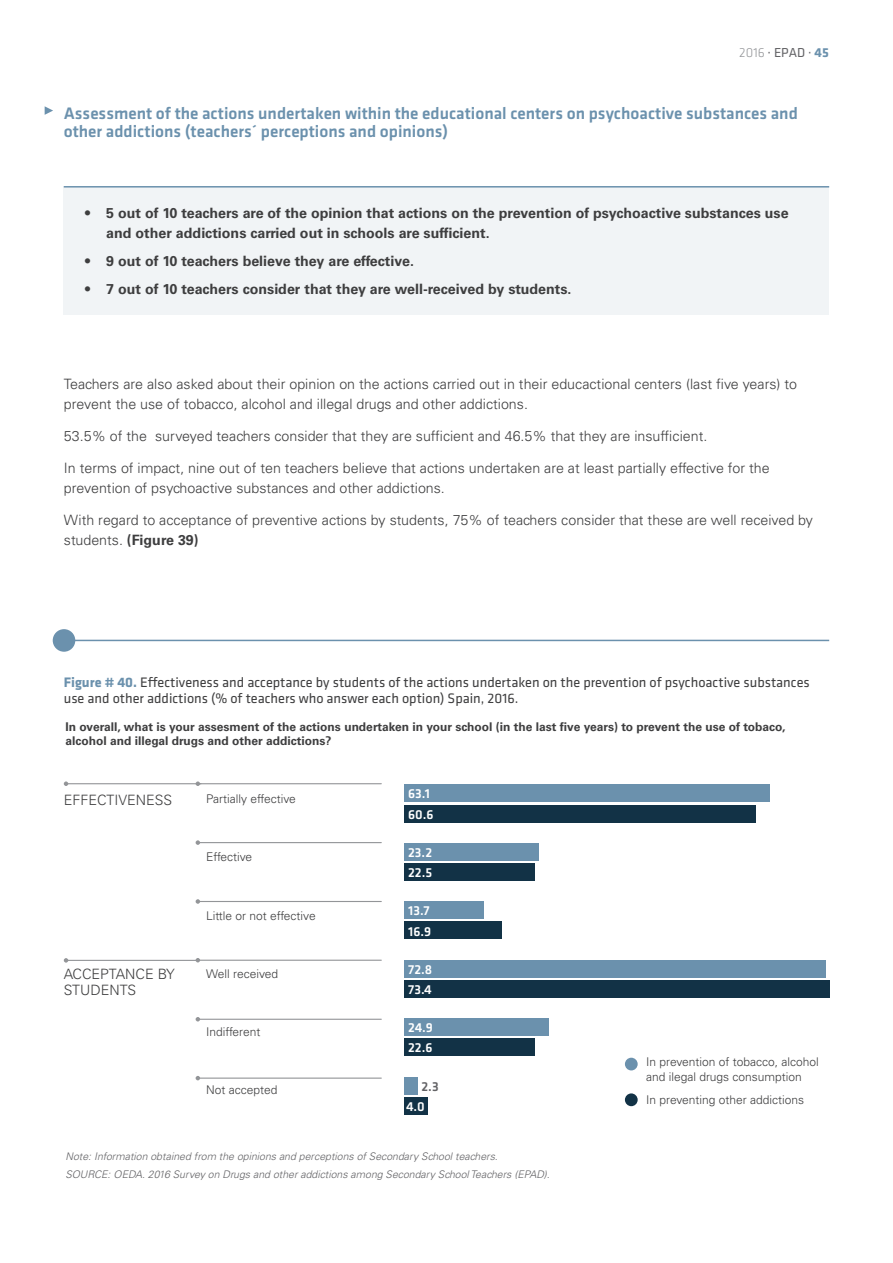
<style>
.page{position:relative;width:893px;height:1263px;background:#fff}
.page>*{position:absolute;margin:0;border:0;box-sizing:border-box;transform-origin:0 0}
.t1{font:500 17.25px/17.2px "Klavika";color:#6b91ad}
.PTb{font:300 14.25px/19.5px "Univers LT Std";color:#3e3e3f}
.t2{font:700 14.25px/19.5px "Univers LT Std";color:#3e3e3f}
.t3{font:14.25px/16.5px "Klavika";color:#3e3e3f}
.PTb-2{font:500 13.5px "Klavika";color:#fff}
.t4{font:13.5px "Klavika";color:#636366}
.PTb-3{font:500 13.5px "Klavika";color:#636366}
.PTb-4{font:300 12px/14.4px "Univers LT Std";color:#3e3e3f}
.t5{font:700 12px/14.4px "Univers LT Std";color:#3e3e3f}
.Notas{font:italic 300 10.5px "Univers LT Std";color:#636366}
.s1{font-weight:300;color:#939598}
.s2{font-weight:700;color:#6b91ad}
.s3{font-weight:700}
</style>
<div class="page">
<div style="left:404px;top:785px;width:365px;height:17px;background:#6b91ad"></div>
<div style="left:404px;top:843px;width:134px;height:17px;background:#6b91ad"></div>
<div style="left:404px;top:902px;width:79px;height:17px;background:#6b91ad"></div>
<div style="left:404px;top:960px;width:422px;height:17px;background:#6b91ad"></div>
<div style="left:404px;top:1019px;width:144px;height:17px;background:#6b91ad"></div>
<div style="left:404px;top:1077px;width:13px;height:17px;background:#6b91ad"></div>
<div style="left:404px;top:805px;width:351px;height:17px;background:#123246"></div>
<div style="left:404px;top:863px;width:130px;height:17px;background:#123246"></div>
<div style="left:404px;top:922px;width:98px;height:17px;background:#123246"></div>
<div style="left:404px;top:980px;width:425px;height:17px;background:#123246"></div>
<div style="left:404px;top:1039px;width:131px;height:17px;background:#123246"></div>
<div style="left:404px;top:1098px;width:23px;height:17px;background:#123246"></div>
<svg style="left:45px;top:106px;width:8px;height:9px"></svg>
<div style="left:64px;top:187px;width:765px;height:128px;background:#f1f4f6"></div>
<hr style="left:64px;top:186px;width:765px;height:2px;background:#6b91ad">
<hr style="left:63px;top:640px;width:766px;height:1px;background:#6b91ad">
<div style="left:53px;top:629px;width:22px;height:23px;background:#6b91ad;border-radius:50%"></div>
<hr style="left:198px;top:901px;width:183px;height:1px;background:#939598">
<svg style="left:196px;top:899px;width:4px;height:5px"></svg>
<hr style="left:198px;top:960px;width:183px;height:1px;background:#939598">
<svg style="left:196px;top:958px;width:4px;height:4px"></svg>
<hr style="left:198px;top:1077px;width:183px;height:2px;background:#939598">
<svg style="left:196px;top:1076px;width:4px;height:4px"></svg>
<hr style="left:198px;top:842px;width:183px;height:1px;background:#939598">
<svg style="left:196px;top:840px;width:4px;height:5px"></svg>
<hr style="left:198px;top:1019px;width:183px;height:1px;background:#939598">
<svg style="left:196px;top:1017px;width:4px;height:4px"></svg>
<hr style="left:198px;top:783px;width:183px;height:1px;background:#939598">
<svg style="left:196px;top:781px;width:4px;height:5px"></svg>
<hr style="left:66px;top:960px;width:132px;height:1px;background:#939598">
<svg style="left:64px;top:958px;width:4px;height:5px"></svg>
<hr style="left:66px;top:783px;width:135px;height:1px;background:#939598">
<svg style="left:64px;top:781px;width:4px;height:5px"></svg>
<div style="left:625px;top:1093px;width:13px;height:13px;background:#123246;border-radius:50%"></div>
<div style="left:625px;top:1058px;width:13px;height:12px;background:#6b91ad;border-radius:50%"></div>
<p class="t4" style="left:739px;top:45px;width:91px"><span class="s1">2016</span> · EPAD · <span class="s2">45</span></p>
<h3 class="t1" style="left:64px;top:105px;width:736px">Assessment of the actions undertaken within the educational centers on psychoactive substances and other addictions (teachers´ perceptions and opinions)</h3>
<p class="t2" style="left:106px;top:204px;width:684px;text-indent:-21px">• 5 out of 10 teachers are of the opinion that actions on the prevention of psychoactive substances use and other addictions carried out in schools are sufficient.</p>
<p class="t2" style="left:85px;top:251px;width:330px">• 9 out of 10 teachers believe they are effective.</p>
<p class="t2" style="left:85px;top:279px;width:488px">• 7 out of 10 teachers consider that they are well-received by students.</p>
<p class="PTb" style="left:64px;top:374px;width:735px">Teachers are also asked about their opinion on the actions carried out in their educactional centers (last five years) to prevent the use of tobacco, alcohol and illegal drugs and other addictions.</p>
<p class="PTb" style="left:64px;top:426px;width:645px">53.5% of the surveyed teachers consider that they are sufficient and 46.5% that they are insufficient.</p>
<p class="PTb" style="left:64px;top:458px;width:707px">In terms of impact, nine out of ten teachers believe that actions undertaken are at least partially effective for the prevention of psychoactive substances and other addictions.</p>
<p class="PTb" style="left:64px;top:510px;width:751px">With regard to acceptance of preventive actions by students, 75% of teachers consider that these are well received by students. <span class="s3">(Figure 39)</span></p>
<p class="t3" style="left:64px;top:674px;width:747px"><span class="s2">Figure # 40.</span> Effectiveness and acceptance by students of the actions undertaken on the prevention of psychoactive substances use and other addictions (% of teachers who answer each option) Spain, 2016.</p>
<p class="t5" style="left:65px;top:720px;width:721px">In overall, what is your assesment of the actions undertaken in your school (in the last five years) to prevent the use of tobaco, alcohol and illegal drugs and other addictions?</p>
<p class="PTb" style="left:64px;top:790px;width:110px">EFFECTIVENESS</p>
<p class="PTb" style="left:64px;top:965px;width:113px;line-height:16.5px">ACCEPTANCE BY<br>STUDENTS</p>
<p class="PTb-4" style="left:206px;top:792px;width:91px">Partially effective</p>
<p class="PTb-4" style="left:206px;top:850px;width:48px">Effective</p>
<p class="PTb-4" style="left:206px;top:908px;width:111px">Little or not effective</p>
<p class="PTb-4" style="left:206px;top:966px;width:73px">Well received</p>
<p class="PTb-4" style="left:206px;top:1025px;width:56px">Indifferent</p>
<p class="PTb-4" style="left:206px;top:1083px;width:73px">Not accepted</p>
<p class="PTb-2" style="left:408px;top:786px;width:23px">63.1</p>
<p class="PTb-2" style="left:408px;top:807px;width:27px">60.6</p>
<p class="PTb-2" style="left:408px;top:845px;width:25px">23.2</p>
<p class="PTb-2" style="left:408px;top:865px;width:26px">22.5</p>
<p class="PTb-2" style="left:408px;top:903px;width:23px">13.7</p>
<p class="PTb-2" style="left:408px;top:924px;width:25px">16.9</p>
<p class="PTb-2" style="left:408px;top:962px;width:26px">72.8</p>
<p class="PTb-2" style="left:408px;top:982px;width:25px">73.4</p>
<p class="PTb-2" style="left:408px;top:1020px;width:26px">24.9</p>
<p class="PTb-2" style="left:408px;top:1040px;width:26px">22.6</p>
<p class="PTb-3" style="left:422px;top:1079px;width:19px">2.3</p>
<p class="PTb-2" style="left:406px;top:1099px;width:20px">4.0</p>
<p class="Notas" style="left:65px;top:1150px;width:434px">Note: Information obtained from the opinions and perceptions of Secondary School teachers.</p>
<p class="Notas" style="left:65px;top:1168px;width:486px">SOURCE: OEDA. 2016 Survey on Drugs and other addictions among Secondary School Teachers (EPAD).</p>
<p class="PTb-4" style="left:646px;top:1055px;width:174px">In prevention of tobacco, alcohol and ilegal drugs consumption</p>
<p class="PTb-4" style="left:646px;top:1092px;width:160px">In preventing other addictions</p>
</div>
